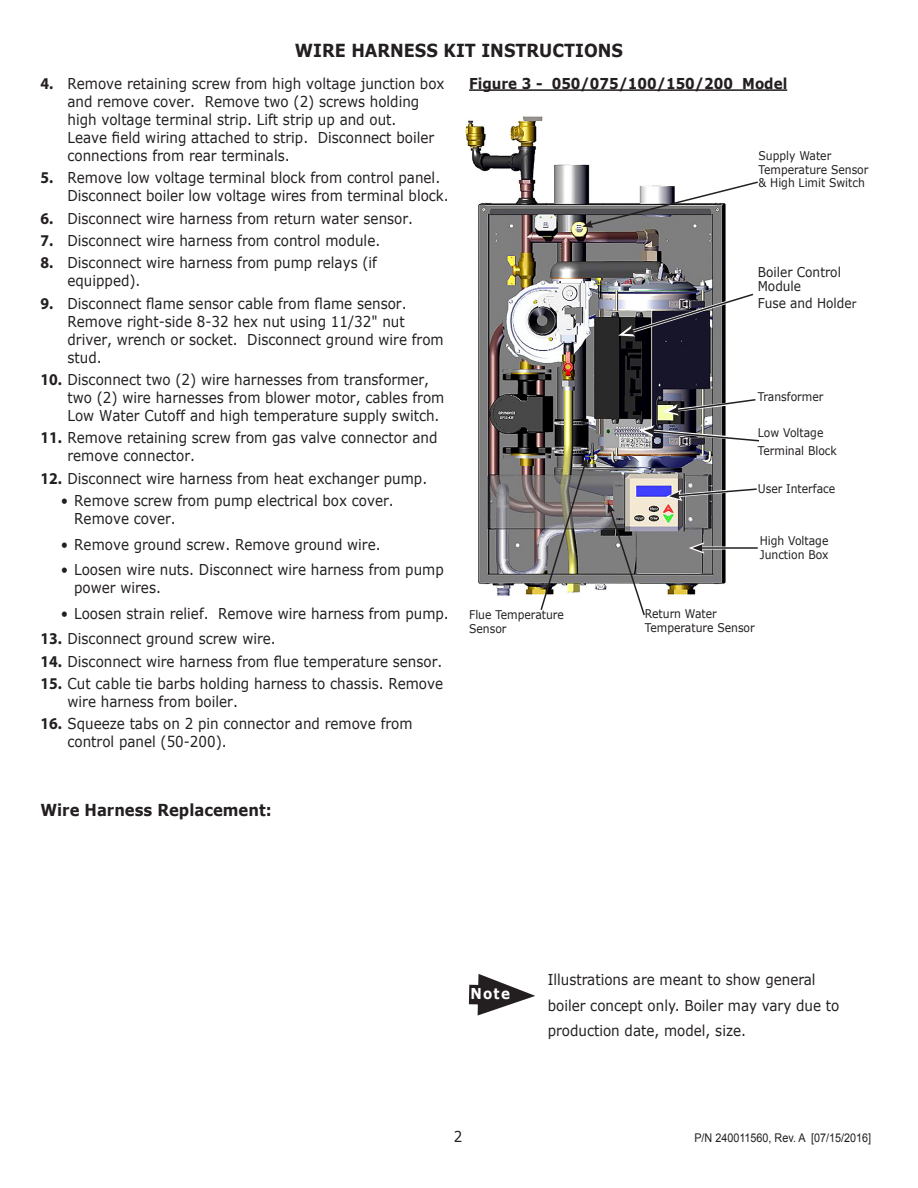
<style>
.page{position:relative;width:918px;height:1188px;background:#fff}
.page>*{position:absolute;margin:0;border:0;box-sizing:border-box;transform-origin:0 0}
.t1{font:700 18px "Verdana";color:#231f20;scale:.9 1}
.Sub_Section{font:700 16.5px "Verdana";color:#231f20;scale:.9 1}
.t2{font:15px/18px "Verdana";color:#231f20;scale:.9 1}
.t3{font:700 15px "Verdana";color:#231f20;scale:.9 1}
.t4{font:700 15px "Verdana";color:#fff;scale:.9 1}
.Figures{font:13.5px/13.5px "Verdana";color:#231f20;scale:.9 1}
.Figures-2{font:12px/13.5px "Verdana";color:#231f20;scale:.9 1}
.t5{font:12px "Arial";color:#231f20;scale:.9 1}
.s1{font-family:"Myriad Pro";font-weight:700;font-size:16.5px}
.s2{font-size:12px}
</style>
<div class="page">
<img style="left:465px;top:116px;width:261px;height:480px">
<hr style="left:469px;top:89px;width:318px;height:2px;background:#231f20">
<svg style="left:582px;top:180px;width:176px;height:48px"></svg>
<img style="left:618px;top:289px;width:135px;height:47px">
<svg style="left:663px;top:397px;width:93px;height:19px"></svg>
<svg style="left:638px;top:425px;width:121px;height:18px"></svg>
<svg style="left:666px;top:485px;width:91px;height:16px"></svg>
<hr style="left:699px;top:547px;width:58px;height:3px;background:#fff">
<hr style="left:701px;top:547px;width:57px;height:2px;background:#231f20">
<svg style="left:689px;top:542px;width:16px;height:12px"></svg>
<svg style="left:608px;top:503px;width:38px;height:113px"></svg>
<img style="left:539px;top:457px;width:49px;height:153px">
<svg style="left:468px;top:974px;width:67px;height:42px"></svg>
<p class="t1" style="left:295px;top:38px;width:366px">WIRE HARNESS KIT INSTRUCTIONS</p>
<p class="t3" style="left:469px;top:73px;width:355px">Figure 3 - 050/075/100/150/200 Model</p>
<p class="t2" style="left:68px;top:74px;width:420px;text-indent:-27px"><span class="s1">4.</span> Remove retaining screw from high voltage junction box and remove cover. Remove two (2) screws holding high voltage terminal strip. Lift strip up and out.<br>Leave field wiring attached to strip. Disconnect boiler connections from rear terminals.</p>
<p class="t2" style="left:68px;top:169px;width:425px;text-indent:-27px"><span class="s1">5.</span> Remove low voltage terminal block from control panel.<br>Disconnect boiler low voltage wires from terminal block.</p>
<p class="t2" style="left:40px;top:209px;width:416px"><span class="s1">6.</span> Disconnect wire harness from return water sensor.</p>
<p class="t2" style="left:40px;top:231px;width:379px"><span class="s1">7.</span> Disconnect wire harness from control module.</p>
<p class="t2" style="left:68px;top:254px;width:345px;text-indent:-27px"><span class="s1">8.</span> Disconnect wire harness from pump relays (if equipped).</p>
<p class="t2" style="left:68px;top:294px;width:420px;text-indent:-27px"><span class="s1">9.</span> Disconnect flame sensor cable from flame sensor.<br>Remove right-side 8-32 hex nut using 11/32" nut driver, wrench or socket. Disconnect ground wire from stud.</p>
<p class="t2" style="left:68px;top:370px;width:420px;text-indent:-27px"><span class="s1">10.</span> Disconnect two (2) wire harnesses from transformer, two (2) wire harnesses from blower motor, cables from<br>Low Water Cutoff and high temperature supply switch.</p>
<p class="t2" style="left:68px;top:429px;width:413px;text-indent:-27px"><span class="s1">11.</span> Remove retaining screw from gas valve connector and remove connector.</p>
<p class="t2" style="left:40px;top:469px;width:431px"><span class="s1">12.</span> Disconnect wire harness from heat exchanger pump.</p>
<p class="t2" style="left:74px;top:491px;width:357px;text-indent:-14px">• Remove screw from pump electrical box cover.<br>Remove cover.</p>
<p class="t2" style="left:61px;top:535px;width:357px">• Remove ground screw. Remove ground wire.</p>
<p class="t2" style="left:74px;top:560px;width:412px;text-indent:-14px">• Loosen wire nuts. Disconnect wire harness from pump power wires.</p>
<p class="t2" style="left:61px;top:604px;width:433px">• Loosen strain relief. Remove wire harness from pump.</p>
<p class="t2" style="left:40px;top:630px;width:263px"><span class="s1">13.</span> Disconnect ground screw wire.</p>
<p class="t2" style="left:40px;top:652px;width:448px"><span class="s1">14.</span> Disconnect wire harness from flue temperature sensor.</p>
<p class="t2" style="left:68px;top:674px;width:419px;text-indent:-27px"><span class="s1">15.</span> Cut cable tie barbs holding harness to chassis. Remove wire harness from boiler.</p>
<p class="t2" style="left:68px;top:715px;width:385px;text-indent:-27px"><span class="s1">16.</span> Squeeze tabs on 2 pin connector and remove from control panel (50-200).</p>
<p class="Figures-2" style="left:759px;top:149px;width:124px">Supply Water<br>Temperature Sensor &amp; High Limit Switch</p>
<p class="Figures" style="left:758px;top:265px;width:94px">Boiler Control<br>Module</p>
<p class="Figures" style="left:758px;top:297px;width:111px">Fuse and Holde<span class="s2">r</span></p>
<p class="Figures-2" style="left:758px;top:390px;width:74px">Transformer</p>
<p class="Figures-2" style="left:758px;top:426px;width:74px">Low Voltage</p>
<p class="Figures-2" style="left:758px;top:443px;width:89px">Terminal Block</p>
<p class="Figures-2" style="left:758px;top:481px;width:88px">User Interface</p>
<p class="Figures-2" style="left:760px;top:534px;width:78px">High Voltage<br>Junction Box</p>
<p class="Figures-2" style="left:645px;top:607px;width:124px">Return Water<br>Temperature Sensor</p>
<p class="Figures-2" style="left:469px;top:608px;width:107px">Flue Temperature<br>Sensor</p>
<p class="Sub_Section" style="left:40px;top:798px;width:259px">Wire Harness Replacement:</p>
<p class="t4" style="left:471px;top:983px;width:45px">Note</p>
<p class="t2" style="left:548px;top:967px;width:326px;line-height:25.5px">Illustrations are meant to show general boiler concept only. Boiler may vary due to production date, model, size.</p>
<p class="t2" style="left:454px;top:1127px;width:11px">2</p>
<p class="t5" style="left:694px;top:1130px;width:198px">P/N 240011560, Rev. A [07/15/2016]</p>
</div>
